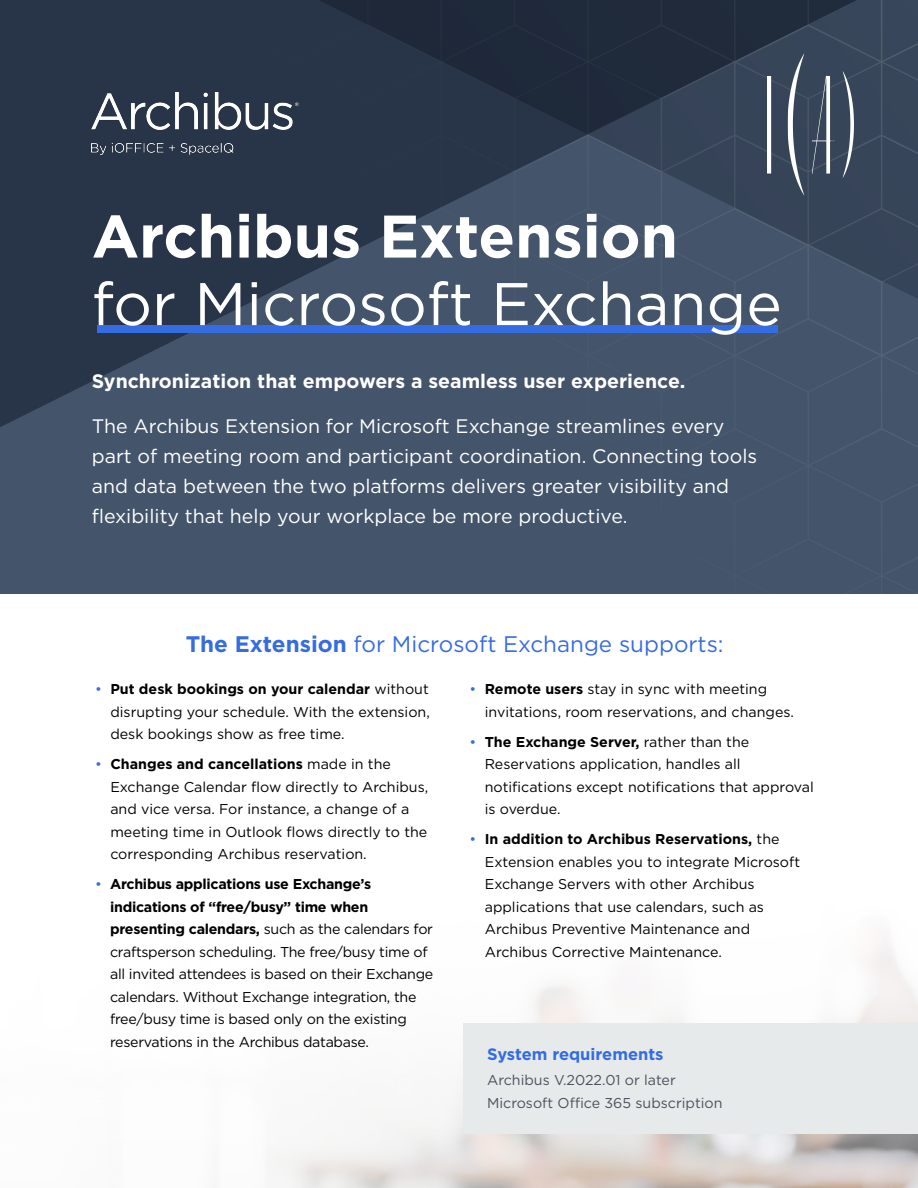
<style>
.page{position:relative;width:918px;height:1188px;background:#fff}
.page>*{position:absolute;margin:0;border:0;box-sizing:border-box;transform-origin:0 0}
.t1{font:60px "Gotham";color:#fff}
.t2{font:700 60px "Gotham";color:#fff}
.t3{font:22.5px "Gotham";color:#366ce1}
.t4{font:19.5px/30px "Gotham";color:#fff}
.t5{font:700 19.5px "Gotham";color:#fff}
.t6{font:700 16.5px "Gotham";color:#366ce1}
.t7{font:14.25px/22.5px "Gotham";color:#000}
.t8{font:14.25px/22.5px "Gotham";letter-spacing:-.02em;color:#000}
.t9{font:14.25px/22.5px "Gotham";color:#4b525c}
.s1{font-weight:700}
.s2{color:#366ce1}
</style>
<div class="page">
<div style="left:866px;top:0;width:52px;height:135px;background:#38465b"></div>
<svg style="left:221px;top:135px;width:697px;height:459px;background:#425267"></svg>
<svg style="left:0;top:0;width:866px;height:544px;background:#37465a"></svg>
<img style="left:92px;top:93px;width:206px;height:62px">
<div style="left:97px;top:325px;width:681px;height:7px;background:#366ce1"></div>
<div style="left:463px;top:1023px;width:455px;height:111px;background:#e7eaeb"></div>
<img style="left:768px;top:54px;width:86px;height:142px">
<h1 class="t2" style="left:92px;top:197px;width:588px">Archibus Extension</h1>
<h1 class="t1" style="left:92px;top:265px;width:692px">for Microsoft Exchange</h1>
<h3 class="t5" style="left:92px;top:368px;width:595px">Synchronization that empowers a seamless user experience.</h3>
<p class="t4" style="left:92px;top:411px;width:667px">The Archibus Extension for Microsoft Exchange streamlines every part of meeting room and participant coordination. Connecting tools and data between the two platforms delivers greater visibility and flexibility that help your workplace be more productive.</p>
<h2 class="t3" style="left:186px;top:630px;width:539px"><span class="s1">The Extension</span> for Microsoft Exchange supports:</h2>
<p class="t7" style="left:110px;top:678px;width:321px;text-align:justify;text-indent:-15px"><span class="s2">•</span> <span class="s1">Put desk bookings on your calendar</span> without disrupting your schedule. With the extension, desk bookings show as free time.</p>
<p class="t7" style="left:110px;top:753px;width:319px;text-indent:-15px"><span class="s2">•</span> <span class="s1">Changes and cancellations</span> made in the Exchange Calendar flow directly to Archibus, and vice versa. For instance, a change of a meeting time in Outlook flows directly to the corresponding Archibus reservation.</p>
<p class="t8" style="left:110px;top:873px;width:325px;text-indent:-15px"><span class="s2">•</span> <span class="s1">Archibus applications use Exchange’s indications of “free/busy” time when presenting calendars,</span> such as the calendars for craftsperson scheduling. The free/busy time of all invited attendees is based on their Exchange calendars. Without Exchange integration, the free/busy time is based only on the existing reservations in the Archibus database.</p>
<p class="t7" style="left:485px;top:678px;width:311px;text-indent:-15px"><span class="s2">•</span> <span class="s1">Remote users</span> stay in sync with meeting invitations, room reservations, and changes.</p>
<p class="t7" style="left:485px;top:730px;width:331px;text-indent:-15px"><span class="s2">•</span> <span class="s1">The Exchange Server,</span> rather than the Reservations application, handles all notifications except notifications that approval is overdue.</p>
<p class="t7" style="left:485px;top:828px;width:317px;text-indent:-15px"><span class="s2">•</span> <span class="s1">In addition to Archibus Reservations,</span> the Extension enables you to integrate Microsoft Exchange Servers with other Archibus applications that use calendars, such as Archibus Preventive Maintenance and Archibus Corrective Maintenance.</p>
<p class="t6" style="left:487px;top:1043px;width:178px">System requirements</p>
<p class="t9" style="left:487px;top:1069px;width:237px">Archibus V.2022.01 or later<br>Microsoft Office 365 subscription</p>
</div>
